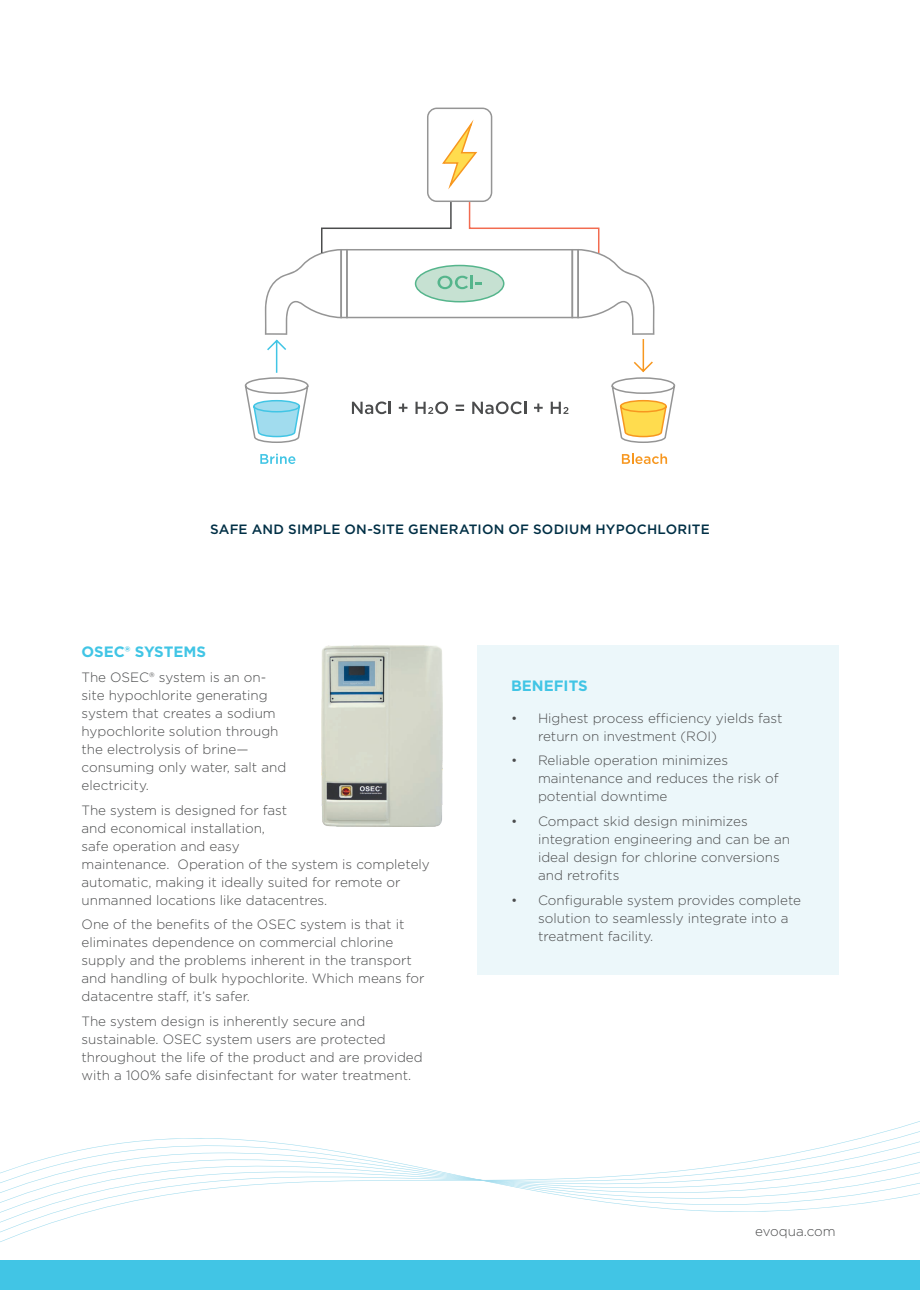
<style>
.page{position:relative;width:920px;height:1290px;background:#fff}
.page>*{position:absolute;margin:0;border:0;box-sizing:border-box;transform-origin:0 0}
.Subhead{font:700 15px "Gotham";color:#41c5e5}
.Body_text{font:300 13.5px/18px "Gotham";color:#4b4c4d}
.Body_text_-_last{font:300 13.5px/18px "Gotham";color:#4b4c4d}
.Table___Chart___Grap{font:500 13.5px "Gotham";letter-spacing:.02em;color:#002f45}
</style>
<div class="page">
<svg style="left:0;top:1121px;width:920px;height:121px"></svg>
<img style="left:321px;top:645px;width:122px;height:182px">
<svg style="left:260px;top:454px;width:35px;height:10px"></svg>
<svg style="left:622px;top:454px;width:45px;height:10px"></svg>
<svg style="left:245px;top:108px;width:430px;height:335px"></svg>
<div style="left:0;top:1260px;width:920px;height:30px;background:#41c5e5"></div>
<div style="left:477px;top:645px;width:361px;height:330px;background:#ecf7fa"></div>
<p class="Table___Chart___Grap" style="left:210px;top:520px;width:501px">SAFE AND SIMPLE ON-SITE GENERATION OF SODIUM HYPOCHLORITE</p>
<p class="Subhead" style="left:82px;top:642px;width:126px">OSEC® SYSTEMS</p>
<p class="Body_text" style="left:82px;top:668px;width:206px">The OSEC® system is an on&shy;site hypochlorite generating system that creates a sodium hypochlorite solution through the electrolysis of brine— consuming only water, salt and electricity.</p>
<p class="Body_text" style="left:82px;top:800px;width:350px">The system is designed for fast<br>and economical installation,<br>safe operation and easy<br>maintenance. Operation of the system is completely automatic, making it ideally suited for remote or unmanned locations like datacentres.</p>
<p class="Body_text" style="left:82px;top:915px;width:345px">One of the benefits of the OSEC system is that it eliminates dependence on commercial chlorine supply and the problems inherent in the transport and handling of bulk hypochlorite. Which means for datacentre staff, it’s safer.</p>
<p class="Body_text_-_last" style="left:82px;top:1012px;width:343px">The system design is inherently secure and sustainable. OSEC system users are protected throughout the life of the product and are provided with a 100% safe disinfectant for water treatment.</p>
<p class="Subhead" style="left:511px;top:676px;width:78px">BENEFITS</p>
<p class="Body_text" style="left:538px;top:708px;width:246px;text-indent:-27px">• Highest process efficiency yields fast return on investment (ROI)</p>
<p class="Body_text" style="left:538px;top:751px;width:242px;text-indent:-27px">• Reliable operation minimizes maintenance and reduces the risk of potential downtime</p>
<p class="Body_text" style="left:538px;top:812px;width:254px;text-indent:-27px">• Compact skid design minimizes integration engineering and can be an ideal design for chlorine conversions and retrofits</p>
<p class="Body_text" style="left:538px;top:891px;width:265px;text-indent:-27px">• Configurable system provides complete solution to seamlessly integrate into a treatment facility.</p>
<p class="Body_text" style="left:755px;top:1221px;width:82px">evoqua.com</p>
</div>
